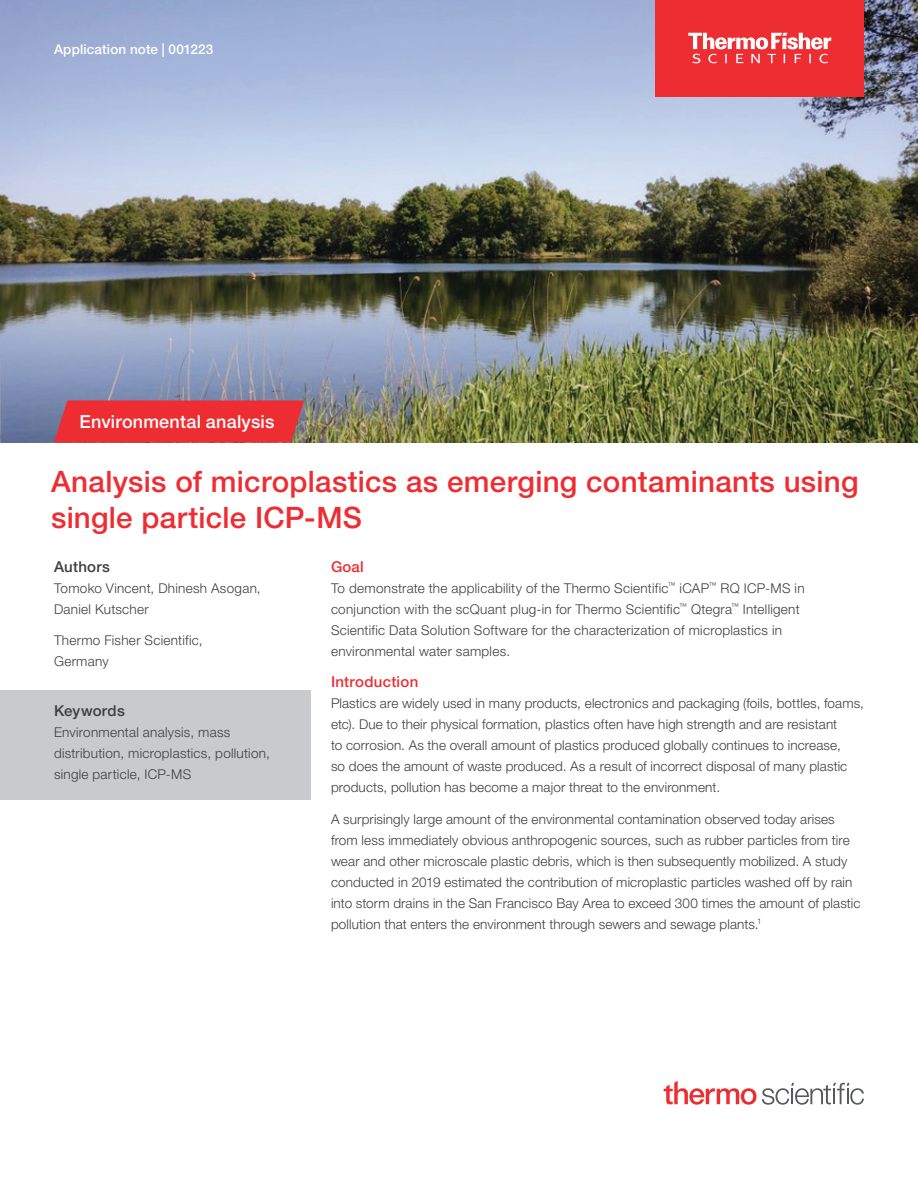
<style>
.page{position:relative;width:918px;height:1188px;background:#fff}
.page>*{position:absolute;margin:0;border:0;box-sizing:border-box;transform-origin:0 0}
.t1{font:500 29.55px/35.4px "Helvetica Neue LTW1 G";letter-spacing:.01em;color:#ee2d33}
.t2{font:500 18px "Helvetica Neue LTW1 G";letter-spacing:.01em;color:#fff}
.t3{font:500 15px "Helvetica Neue LTW1 G";letter-spacing:.02em;color:#ee2d33}
.t4{font:500 15px "Helvetica Neue LTW1 G";letter-spacing:.02em;color:#3e3e3f}
.t5{font:300 13.5px/21px "Helvetica Neue LTW1 G";letter-spacing:.01em;color:#3e3e3f}
.t6{font:500 13.5px "Helvetica Neue LTW1 G";letter-spacing:.01em;color:#fff}
</style>
<div class="page">
<div style="left:0;top:690px;width:310px;height:110px;background:#c9cacc"></div>
<img style="left:0;top:0;width:918px;height:442px">
<svg style="left:54px;top:400px;width:250px;height:42px;background:#e63239"></svg>
<div style="left:656px;top:0;width:208px;height:96px;background:#ee2d33"></div>
<svg style="left:688px;top:33px;width:143px;height:30px"></svg>
<svg style="left:664px;top:1081px;width:200px;height:24px"></svg>
<p class="t6" style="left:54px;top:41px;width:161px">Application note | 001223</p>
<h2 class="t2" style="left:80px;top:411px;width:196px">Environmental analysis</h2>
<h1 class="t1" style="left:51px;top:464px;width:809px">Analysis of microplastics as emerging contaminants using single particle ICP-MS</h1>
<p class="t4" style="left:54px;top:557px;width:58px">Authors</p>
<p class="t5" style="left:54px;top:577px;width:208px">Tomoko Vincent, Dhinesh Asogan,<br>Daniel Kutscher</p>
<p class="t5" style="left:54px;top:630px;width:150px">Thermo Fisher Scientific,<br>Germany</p>
<p class="t4" style="left:54px;top:701px;width:72px">Keywords</p>
<p class="t5" style="left:54px;top:721px;width:217px">Environmental analysis, mass distribution, microplastics, pollution, single particle, ICP-MS</p>
<p class="t3" style="left:331px;top:557px;width:34px">Goal</p>
<p class="t5" style="left:331px;top:577px;width:475px">To demonstrate the applicability of the Thermo Scientific<sup>™</sup> iCAP<sup>™</sup> RQ ICP-MS in conjunction with the scQuant plug-in for Thermo Scientific<sup>™</sup> Qtegra<sup>™</sup> Intelligent Scientific Data Solution Software for the characterization of microplastics in environmental water samples.</p>
<p class="t3" style="left:331px;top:673px;width:89px">Introduction</p>
<p class="t5" style="left:331px;top:693px;width:535px">Plastics are widely used in many products, electronics and packaging (foils, bottles, foams, etc). Due to their physical formation, plastics often have high strength and are resistant<br>to corrosion. As the overall amount of plastics produced globally continues to increase,<br>so does the amount of waste produced. As a result of incorrect disposal of many plastic products, pollution has become a major threat to the environment.</p>
<p class="t5" style="left:331px;top:808px;width:531px">A surprisingly large amount of the environmental contamination observed today arises from less immediately obvious anthropogenic sources, such as rubber particles from tire wear and other microscale plastic debris, which is then subsequently mobilized. A study conducted in 2019 estimated the contribution of microplastic particles washed off by rain into storm drains in the San Francisco Bay Area to exceed 300 times the amount of plastic pollution that enters the environment through sewers and sewage plants.<sup>1</sup></p>
</div>
